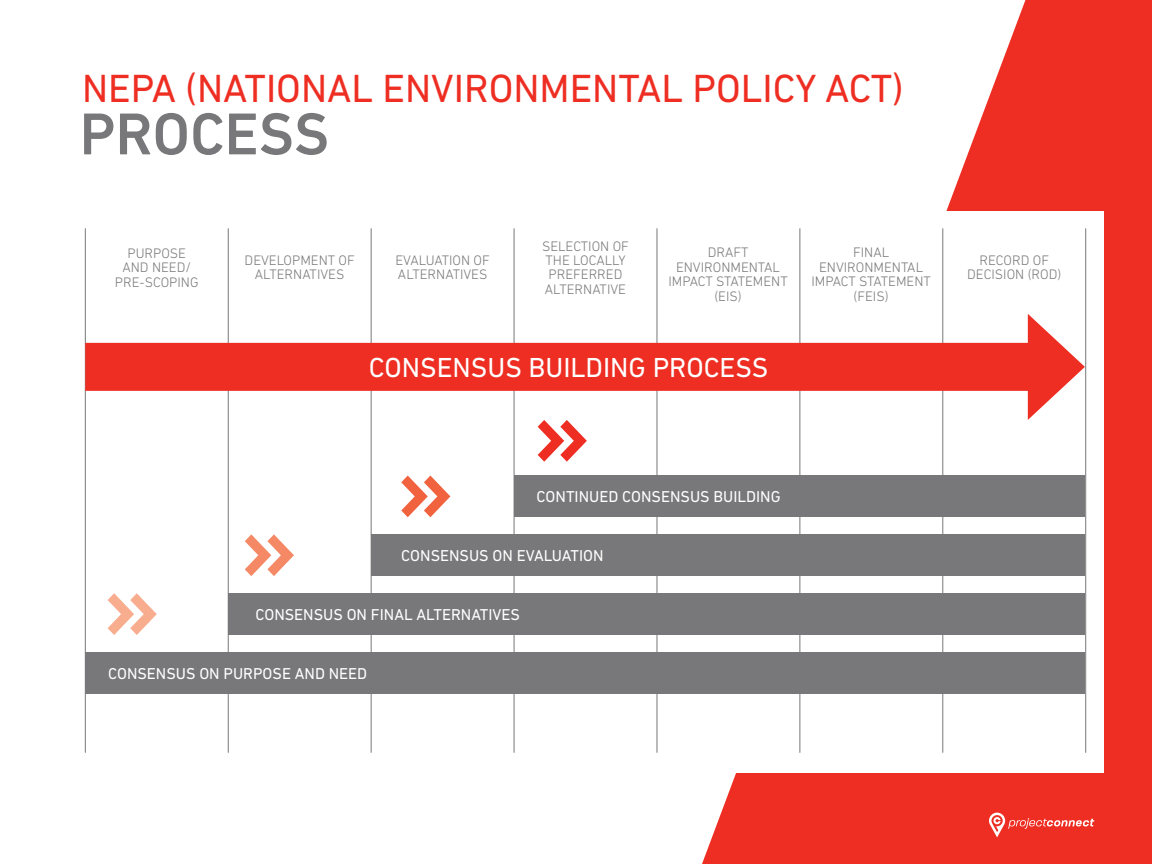
<style>
.page{position:relative;width:1152px;height:864px;background:#fff}
.page>*{position:absolute;margin:0;border:0;box-sizing:border-box;transform-origin:0 0}
.t1{font:500 60px "DIN Next LT Pro";color:#787779}
.t2{font:40px "DIN Next LT Pro";color:#ee2e22}
.t3{font:28px "DIN Next LT Pro";color:#fff}
.t4{font:16px "DIN Next LT Pro";color:#fff}
.t5{font:300 14px/14.4px "DIN Next LT Pro";color:#787779;text-align:center}
</style>
<div class="page">
<svg style="left:702px;top:0;width:450px;height:864px;fill:#ee2e22"></svg>
<div style="left:68px;top:211px;width:1036px;height:562px;background:#fff"></div>
<hr style="left:657px;top:228px;width:1px;height:525px;background:#787779">
<hr style="left:85px;top:228px;width:1px;height:525px;background:#787779">
<hr style="left:228px;top:228px;width:1px;height:525px;background:#787779">
<hr style="left:514px;top:228px;width:1px;height:525px;background:#787779">
<hr style="left:800px;top:228px;width:1px;height:525px;background:#787779">
<hr style="left:371px;top:228px;width:1px;height:525px;background:#787779">
<hr style="left:943px;top:228px;width:1px;height:525px;background:#787779">
<hr style="left:1086px;top:228px;width:1px;height:525px;background:#787779">
<div style="left:514px;top:476px;width:571px;height:41px;background:#787779"></div>
<div style="left:371px;top:534px;width:714px;height:42px;background:#787779"></div>
<div style="left:228px;top:593px;width:857px;height:42px;background:#787779"></div>
<div style="left:85px;top:652px;width:1000px;height:42px;background:#787779"></div>
<svg style="left:108px;top:593px;width:49px;height:42px"></svg>
<svg style="left:245px;top:534px;width:49px;height:42px"></svg>
<svg style="left:401px;top:476px;width:49px;height:41px"></svg>
<svg style="left:538px;top:420px;width:49px;height:42px"></svg>
<div style="left:85px;top:343px;width:947px;height:48px;background:#ee2e22"></div>
<svg style="left:1028px;top:314px;width:57px;height:106px"></svg>
<svg style="left:989px;top:813px;width:105px;height:24px;background:#f05046"></svg>
<p class="t2" style="left:82px;top:65px;width:823px">NEPA (NATIONAL ENVIRONMENTAL POLICY ACT)</p>
<p class="t1" style="left:80px;top:99px;width:251px">PROCESS</p>
<p class="t5" style="left:115px;top:246px;width:85px">PURPOSE<br>AND NEED/<br>PRE-SCOPING</p>
<p class="t5" style="left:245px;top:253px;width:112px">DEVELOPMENT OF<br>ALTERNATIVES</p>
<p class="t5" style="left:396px;top:253px;width:96px;text-align:left">EVALUATION OF<br>ALTERNATIVES</p>
<p class="t5" style="left:542px;top:239px;width:88px;text-align:left">SELECTION OF<br>THE LOCALLY<br>PREFERRED<br>ALTERNATIVE</p>
<p class="t5" style="left:668px;top:245px;width:121px">DRAFT<br>ENVIRONMENTAL<br>IMPACT STATEMENT (EIS)</p>
<p class="t5" style="left:812px;top:245px;width:121px">FINAL<br>ENVIRONMENTAL<br>IMPACT STATEMENT (FEIS)</p>
<p class="t5" style="left:967px;top:253px;width:96px">RECORD OF<br>DECISION (ROD)</p>
<p class="t3" style="left:369px;top:352px;width:401px">CONSENSUS BUILDING PROCESS</p>
<p class="t4" style="left:537px;top:488px;width:246px">CONTINUED CONSENSUS BUILDING</p>
<p class="t4" style="left:401px;top:547px;width:204px">CONSENSUS ON EVALUATION</p>
<p class="t4" style="left:255px;top:605px;width:266px">CONSENSUS ON FINAL ALTERNATIVES</p>
<p class="t4" style="left:108px;top:664px;width:261px">CONSENSUS ON PURPOSE AND NEED</p>
</div>
